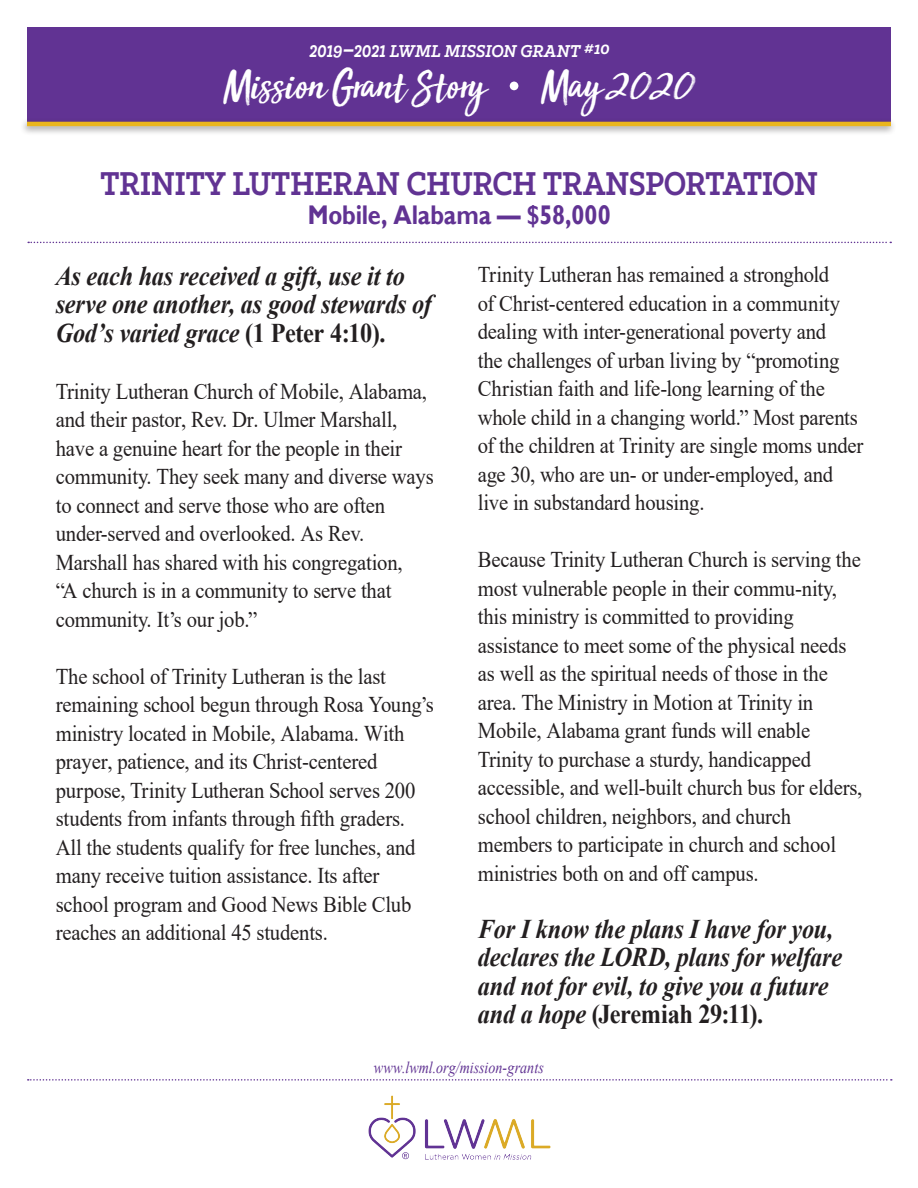
<style>
.page{position:relative;width:918px;height:1188px;background:#fff}
.page>*{position:absolute;margin:0;border:0;box-sizing:border-box;transform-origin:0 0}
.t1{font:45px "Sun Valley";letter-spacing:-.01em;color:#fff}
.t2{font:700 37.5px "Klinic Slab";letter-spacing:-.015em;color:#613393;scale:.86 1}
.t3{font:italic 700 27px/28.5px "Times New Roman";letter-spacing:-.01em;color:#231f20;scale:.9 1}
.t4{font:700 27px "Gill Sans";letter-spacing:-.01em;color:#613393;scale:.87 1}
.t5{font:22.5px/28.5px "Times New Roman";letter-spacing:-.01em;color:#231f20;scale:.92 1}
.t6{font:italic 700 19.5px "Klinic Slab";letter-spacing:-.005em;color:#fff;scale:.9 1}
.t7{font:italic 16.5px "Times New Roman";color:#613393;scale:.85 1}
.s1{font-size:24.6px}
.s2{font-family:"Klinic Slab";font-weight:700;font-style:italic;font-size:63px}
.s3{font-size:33px}
.s4{font-style:normal}
</style>
<div class="page">
<svg style="left:28px;top:1079px;width:864px;height:2px"></svg>
<div style="left:27px;top:27px;width:864px;height:95px;background:#613393"></div>
<svg style="left:28px;top:242px;width:863px;height:1px"></svg>
<div style="left:19px;top:118px;width:877px;height:17px;background:#231f20;opacity:.51"></div>
<hr style="left:27px;top:122px;width:864px;height:4px;background:#eab51d">
<img style="left:368px;top:1095px;width:183px;height:65px">
<svg style="left:402px;top:1152px;width:7px;height:7px"></svg>
<p class="t6" style="left:309px;top:38px;width:335px"><span class="s1">201</span>9<span class="s1">–2021</span> LWML MISSION GRANT <sup>#</sup>10</p>
<h1 class="t1" style="left:224px;top:47px;width:473px">Mission Grant Story <span class="s2">·</span> May <span class="s3">2020</span></h1>
<h2 class="t2" style="left:101px;top:159px;width:836px">TRINITY LUTHERAN CHURCH TRANSPORTATION</h2>
<p class="t4" style="left:308px;top:198px;width:350px">Mobile, Alabama — $58,000</p>
<p class="t5" style="left:478px;top:260px;width:420px">Trinity Lutheran has remained a stronghold<br>of Christ-centered education in a community dealing with inter-generational poverty and<br>the challenges of urban living by “promoting Christian faith and life-long learning of the whole child in a changing world.” Most parents of the children at Trinity are single moms under age 30, who are un- or under-employed, and live in substandard housing.</p>
<p class="t5" style="left:478px;top:545px;width:420px">Because Trinity Lutheran Church is serving the most vulnerable people in their commu-nity, this ministry is committed to providing assistance to meet some of the physical needs as well as the spiritual needs of those in the area. The Ministry in Motion at Trinity in Mobile, Alabama grant funds will enable Trinity to purchase a sturdy, handicapped accessible, and well-built church bus for elders, school children, neighbors, and church members to participate in church and school ministries both on and off campus.</p>
<p class="t3" style="left:478px;top:914px;width:406px">For I know the plans I have for you, declares the LORD, plans for welfare and not for evil, to give you a future and a hope <span class="s4">(Jeremiah 29:11).</span></p>
<p class="t7" style="left:374px;top:1056px;width:201px">www.lwml.org/mission-grants</p>
<p class="t3" style="left:56px;top:261px;width:419px">As each has received a gift, use it to serve one another, as good stewards of<br>God’s varied grace <span class="s4">(1 Peter 4:10).</span></p>
<p class="t5" style="left:56px;top:376px;width:412px">Trinity Lutheran Church of Mobile, Alabama, and their pastor, Rev. Dr. Ulmer Marshall, have a genuine heart for the people in their community. They seek many and diverse ways to connect and serve those who are often under-served and overlooked. As Rev.<br>Marshall has shared with his congregation,<br>“A church is in a community to serve that community. It’s our job.”</p>
<p class="t5" style="left:56px;top:661px;width:412px">The school of Trinity Lutheran is the last remaining school begun through Rosa Young’s ministry located in Mobile, Alabama. With prayer, patience, and its Christ-centered purpose, Trinity Lutheran School serves 200 students from infants through fifth graders.<br>All the students qualify for free lunches, and many receive tuition assistance. Its after school program and Good News Bible Club reaches an additional 45 students.</p>
</div>
